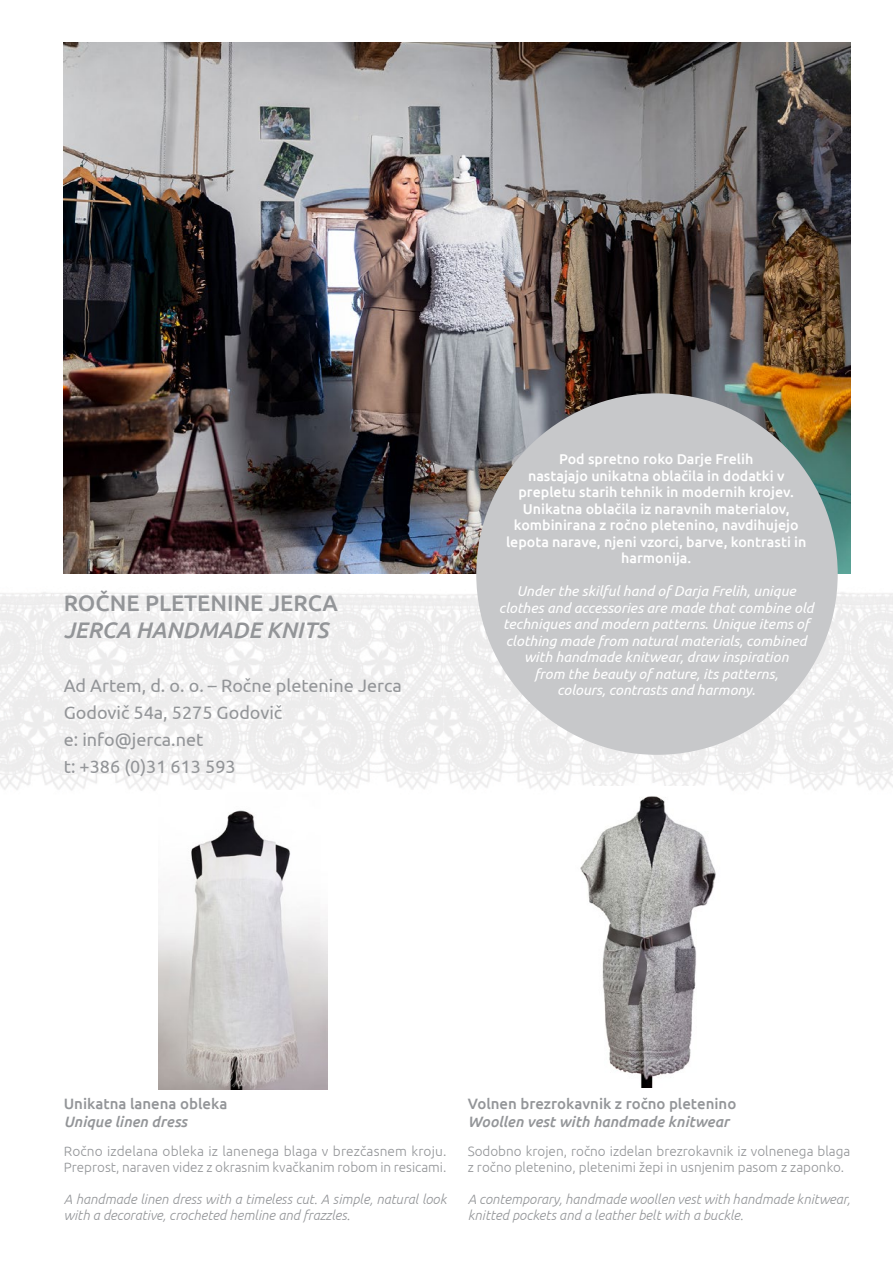
<style>
.page{position:relative;width:893px;height:1263px;background:#fff}
.page>*{position:absolute;margin:0;border:0;box-sizing:border-box;transform-origin:0 0}
.t1{font:500 22.5px "Ubuntu";color:#939598}
.t2{font:italic 500 22.5px "Ubuntu";color:#939598}
.t3{font:18px/27px "Ubuntu";color:#939598}
.t4{font:500 15px "Ubuntu";color:#939598}
.t5{font:italic 500 15px "Ubuntu";color:#939598}
.t6{font:italic 14.25px/16.5px "Ubuntu";color:#fff;text-align:center}
.t7{font:500 14.25px/16.5px "Ubuntu";color:#fff;text-align:center}
.t8{font:300 13.5px/16.2px "Ubuntu";color:#939598}
.t9{font:italic 300 13.5px/16.2px "Ubuntu";color:#939598}
</style>
<div class="page">
<img style="left:64px;top:43px;width:786px;height:531px">
<div style="left:476px;top:393px;width:362px;height:362px;background:#c7c8ca;border-radius:50%"></div>
<img style="left:159px;top:810px;width:168px;height:280px">
<img style="left:580px;top:795px;width:136px;height:293px">
<h1 class="t1" style="left:64px;top:588px;width:276px">ROČNE PLETENINE JERCA</h1>
<h1 class="t2" style="left:64px;top:616px;width:266px">JERCA HANDMADE KNITS</h1>
<p class="t3" style="left:64px;top:671px;width:339px">Ad Artem, d. o. o. – Ročne pletenine Jerca<br>Godovič 54a, 5275 Godovič<br>e: info@jerca.net<br>t: +386 (0)31 613 593</p>
<p class="t7" style="left:506px;top:450px;width:302px">Pod spretno roko Darje Frelih<br>nastajajo unikatna oblačila in dodatki v prepletu starih tehnik in modernih krojev.<br>Unikatna oblačila iz naravnih materialov, kombinirana z ročno pletenino, navdihujejo lepota narave, njeni vzorci, barve, kontrasti in harmonija.</p>
<p class="t6" style="left:499px;top:582px;width:316px">Under the skilful hand of Darja Frelih, unique clothes and accessories are made that combine old techniques and modern patterns. Unique items of clothing made from natural materials, combined with handmade knitwear, draw inspiration<br>from the beauty of nature, its patterns,<br>colours, contrasts and harmony.</p>
<p class="t4" style="left:64px;top:1094px;width:165px">Unikatna lanena obleka</p>
<p class="t5" style="left:64px;top:1112px;width:125px">Unique linen dress</p>
<p class="t8" style="left:64px;top:1142px;width:384px">Ročno izdelana obleka iz lanenega blaga v brezčasnem kroju.<br>Preprost, naraven videz z okrasnim kvačkanim robom in resicami.</p>
<p class="t9" style="left:64px;top:1191px;width:384px">A handmade linen dress with a timeless cut. A simple, natural look with a decorative, crocheted hemline and frazzles.</p>
<p class="t4" style="left:468px;top:1094px;width:270px">Volnen brezrokavnik z ročno pletenino</p>
<p class="t5" style="left:468px;top:1112px;width:263px">Woollen vest with handmade knitwear</p>
<p class="t8" style="left:468px;top:1142px;width:384px">Sodobno krojen, ročno izdelan brezrokavnik iz volnenega blaga z ročno pletenino, pletenimi žepi in usnjenim pasom z zaponko.</p>
<p class="t9" style="left:468px;top:1191px;width:384px">A contemporary, handmade woollen vest with handmade knitwear, knitted pockets and a leather belt with a buckle.</p>
</div>
